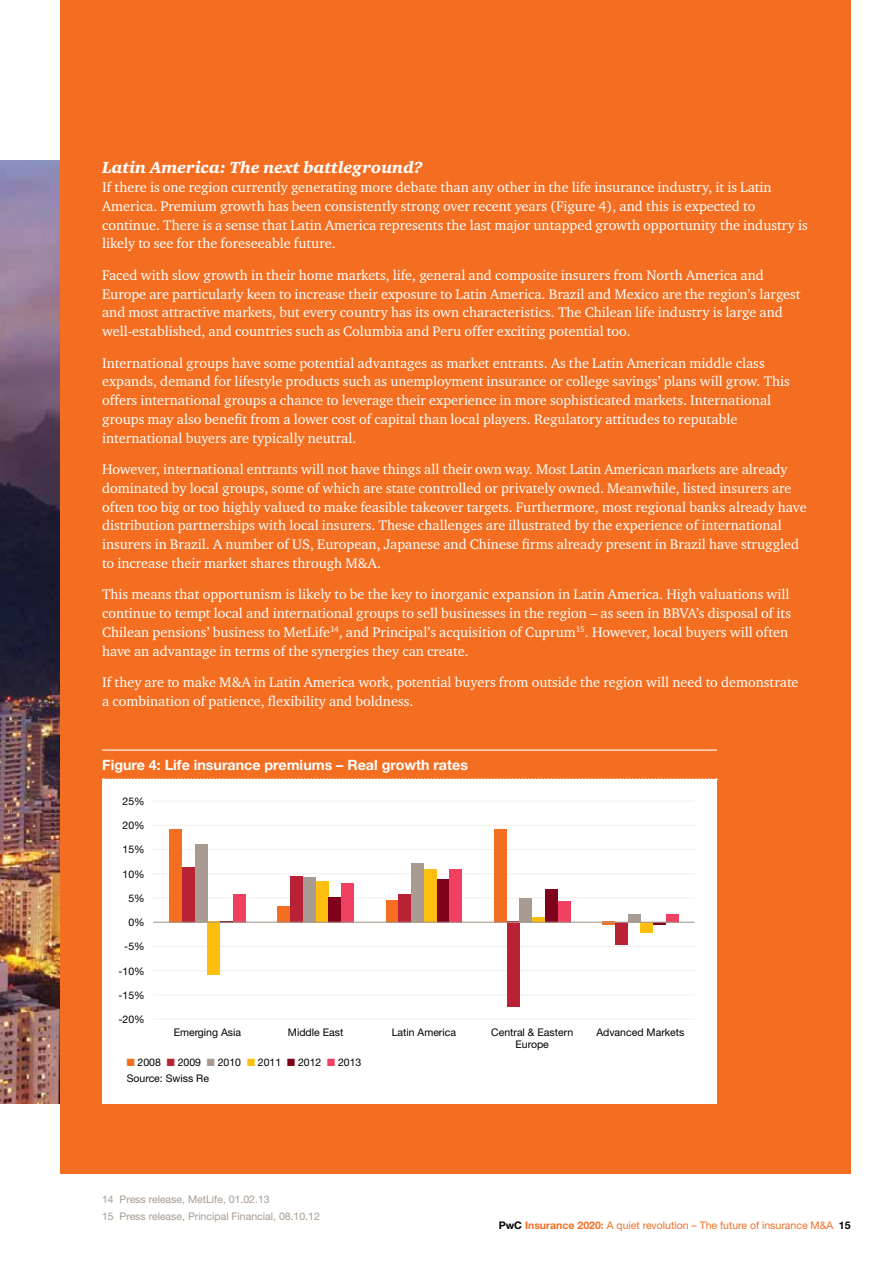
<style>
.page{position:relative;width:893px;height:1263px;background:#fff}
.page>*{position:absolute;margin:0;border:0;box-sizing:border-box;transform-origin:0 0}
.t1{font:16.5px "Charter ITC Blac Ital";color:#fff}
.t2{font:14.25px/18.8px "Charter ITC";color:#fff}
.t3{font:700 14.25px "Helvetica Neue";color:#fff}
.t4{font:10.5px/16.8px "Helvetica Neue";color:#000}
.t5{font:10.5px/16.8px "Helvetica Neue";color:#a89b91}
.t6{font:10.5px "Helvetica Neue";color:#f36e21}
.s1{color:#f36e21}
.s2{color:#b82234}
.s3{color:#a89b91}
.s4{color:#febe10}
.s5{color:#80021a}
.s6{color:#ef4062}
.s7{font-weight:700;color:#000}
.s8{font-weight:700}
</style>
<div class="page">
<img style="left:0;top:160px;width:60px;height:944px">
<div style="left:60px;top:0;width:790px;height:1174px;background:#f36e21"></div>
<div style="left:102px;top:779px;width:615px;height:325px;background:#fff"></div>
<hr style="left:153px;top:800px;width:541px;height:2px;background:#f3f0ee">
<hr style="left:153px;top:825px;width:541px;height:1px;background:#f3f0ee">
<hr style="left:153px;top:849px;width:541px;height:1px;background:#f3f0ee">
<hr style="left:153px;top:873px;width:541px;height:1px;background:#f3f0ee">
<hr style="left:153px;top:946px;width:541px;height:1px;background:#f3f0ee">
<hr style="left:153px;top:897px;width:541px;height:1px;background:#f3f0ee">
<hr style="left:153px;top:970px;width:541px;height:1px;background:#f3f0ee">
<hr style="left:153px;top:994px;width:541px;height:1px;background:#f3f0ee">
<hr style="left:102px;top:749px;width:615px;height:2px;background:#fff">
<svg style="left:103px;top:778px;width:614px;height:1px"></svg>
<div style="left:169px;top:829px;width:13px;height:94px;background:#f36e21"></div>
<div style="left:182px;top:867px;width:13px;height:56px;background:#b82234"></div>
<div style="left:195px;top:844px;width:12px;height:79px;background:#a89b91"></div>
<div style="left:207px;top:922px;width:13px;height:53px;background:#febe10"></div>
<div style="left:233px;top:894px;width:13px;height:29px;background:#ef4062"></div>
<div style="left:277px;top:907px;width:13px;height:16px;background:#f36e21"></div>
<div style="left:290px;top:876px;width:13px;height:47px;background:#b82234"></div>
<div style="left:303px;top:877px;width:13px;height:46px;background:#a89b91"></div>
<div style="left:316px;top:881px;width:12px;height:42px;background:#febe10"></div>
<div style="left:328px;top:897px;width:13px;height:26px;background:#80021a"></div>
<div style="left:341px;top:883px;width:13px;height:40px;background:#ef4062"></div>
<div style="left:386px;top:900px;width:12px;height:23px;background:#f36e21"></div>
<div style="left:398px;top:894px;width:13px;height:29px;background:#b82234"></div>
<div style="left:411px;top:864px;width:13px;height:59px;background:#a89b91"></div>
<div style="left:424px;top:870px;width:13px;height:53px;background:#febe10"></div>
<div style="left:437px;top:880px;width:12px;height:43px;background:#80021a"></div>
<div style="left:449px;top:870px;width:13px;height:53px;background:#ef4062"></div>
<div style="left:494px;top:829px;width:13px;height:94px;background:#f36e21"></div>
<div style="left:507px;top:922px;width:12px;height:85px;background:#b82234"></div>
<div style="left:519px;top:898px;width:13px;height:25px;background:#a89b91"></div>
<svg style="left:532px;top:918px;width:13px;height:4px"></svg>
<div style="left:545px;top:890px;width:13px;height:33px;background:#80021a"></div>
<div style="left:558px;top:901px;width:12px;height:22px;background:#ef4062"></div>
<svg style="left:602px;top:923px;width:13px;height:2px"></svg>
<div style="left:615px;top:922px;width:13px;height:22px;background:#b82234"></div>
<div style="left:628px;top:915px;width:12px;height:8px;background:#a89b91"></div>
<div style="left:640px;top:923px;width:13px;height:10px;background:#febe10"></div>
<svg style="left:653px;top:923px;width:13px;height:2px"></svg>
<div style="left:666px;top:914px;width:13px;height:9px;background:#ef4062"></div>
<hr style="left:153px;top:1018px;width:541px;height:2px;background:#f3f0ee">
<hr style="left:153px;top:922px;width:541px;height:1px;background:#a89b91">
<p class="t1" style="left:102px;top:157px;width:322px">Latin America: The next battleground?</p>
<p class="t2" style="left:102px;top:178px;width:707px">If there is one region currently generating more debate than any other in the life insurance industry, it is Latin America. Premium growth has been consistently strong over recent years (Figure 4), and this is expected to continue. There is a sense that Latin America represents the last major untapped growth opportunity the industry is likely to see for the foreseeable future.</p>
<p class="t2" style="left:102px;top:265px;width:700px">Faced with slow growth in their home markets, life, general and composite insurers from North America and Europe are particularly keen to increase their exposure to Latin America. Brazil and Mexico are the region’s largest and most attractive markets, but every country has its own characteristics. The Chilean life industry is large and well-established, and countries such as Columbia and Peru offer exciting potential too.</p>
<p class="t2" style="left:102px;top:353px;width:689px">International groups have some potential advantages as market entrants. As the Latin American middle class expands, demand for lifestyle products such as unemployment insurance or college savings’ plans will grow. This offers international groups a chance to leverage their experience in more sophisticated markets. International groups may also benefit from a lower cost of capital than local players. Regulatory attitudes to reputable international buyers are typically neutral.</p>
<p class="t2" style="left:102px;top:460px;width:706px">However, international entrants will not have things all their own way. Most Latin American markets are already dominated by local groups, some of which are state controlled or privately owned. Meanwhile, listed insurers are often too big or too highly valued to make feasible takeover targets. Furthermore, most regional banks already have distribution partnerships with local insurers. These challenges are illustrated by the experience of international insurers in Brazil. A number of US, European, Japanese and Chinese firms already present in Brazil have struggled to increase their market shares through M&amp;A.</p>
<p class="t2" style="left:102px;top:585px;width:690px">This means that opportunism is likely to be the key to inorganic expansion in Latin America. High valuations will continue to tempt local and international groups to sell businesses in the region – as seen in BBVA’s disposal of its Chilean pensions’ business to MetLife<sup>14</sup>, and Principal’s acquisition of Cuprum<sup>15</sup>. However, local buyers will often have an advantage in terms of the synergies they can create.</p>
<p class="t2" style="left:102px;top:673px;width:698px">If they are to make M&amp;A in Latin America work, potential buyers from outside the region will need to demonstrate a combination of patience, flexibility and boldness.</p>
<p class="t3" style="left:102px;top:756px;width:367px">Figure 4: Life insurance premiums – Real growth rates</p>
<p class="t4" style="left:123px;top:792px;width:24px">25%</p>
<p class="t4" style="left:123px;top:817px;width:24px">20%</p>
<p class="t4" style="left:123px;top:841px;width:24px">15%</p>
<p class="t4" style="left:123px;top:865px;width:24px">10%</p>
<p class="t4" style="left:128px;top:889px;width:18px">5%</p>
<p class="t4" style="left:128px;top:914px;width:18px">0%</p>
<p class="t4" style="left:124px;top:938px;width:22px">-5%</p>
<p class="t4" style="left:118px;top:962px;width:28px">-10%</p>
<p class="t4" style="left:118px;top:987px;width:28px">-15%</p>
<p class="t4" style="left:118px;top:1011px;width:28px">-20%</p>
<p class="t4" style="left:127px;top:1053px;width:236px"><span class="s1">■</span> 2008 <span class="s2">■</span> 2009 <span class="s3">■</span> 2010 <span class="s4">■</span> 2011 <span class="s5">■</span> 2012 <span class="s6">■</span> 2013<br>Source: Swiss Re</p>
<p class="t4" style="left:174px;top:1023px;width:69px">Emerging Asia</p>
<p class="t4" style="left:288px;top:1023px;width:57px">Middle East</p>
<p class="t4" style="left:392px;top:1023px;width:66px">Latin America</p>
<p class="t4" style="left:491px;top:1026px;width:84px;line-height:12.6px;text-align:center">Central &amp; Eastern<br>Europe</p>
<p class="t4" style="left:596px;top:1023px;width:90px">Advanced Markets</p>
<p class="t5" style="left:102px;top:1191px;width:219px">14 Press release, MetLife, 01.02.13<br>15 Press release, Principal Financial, 08.10.12</p>
<p class="t6" style="left:499px;top:1219px;width:353px"><span class="s7">PwC</span> <span class="s8">Insurance 2020:</span> A quiet revolution – The future of insurance M&amp;A <span class="s7">15</span></p>
</div>
